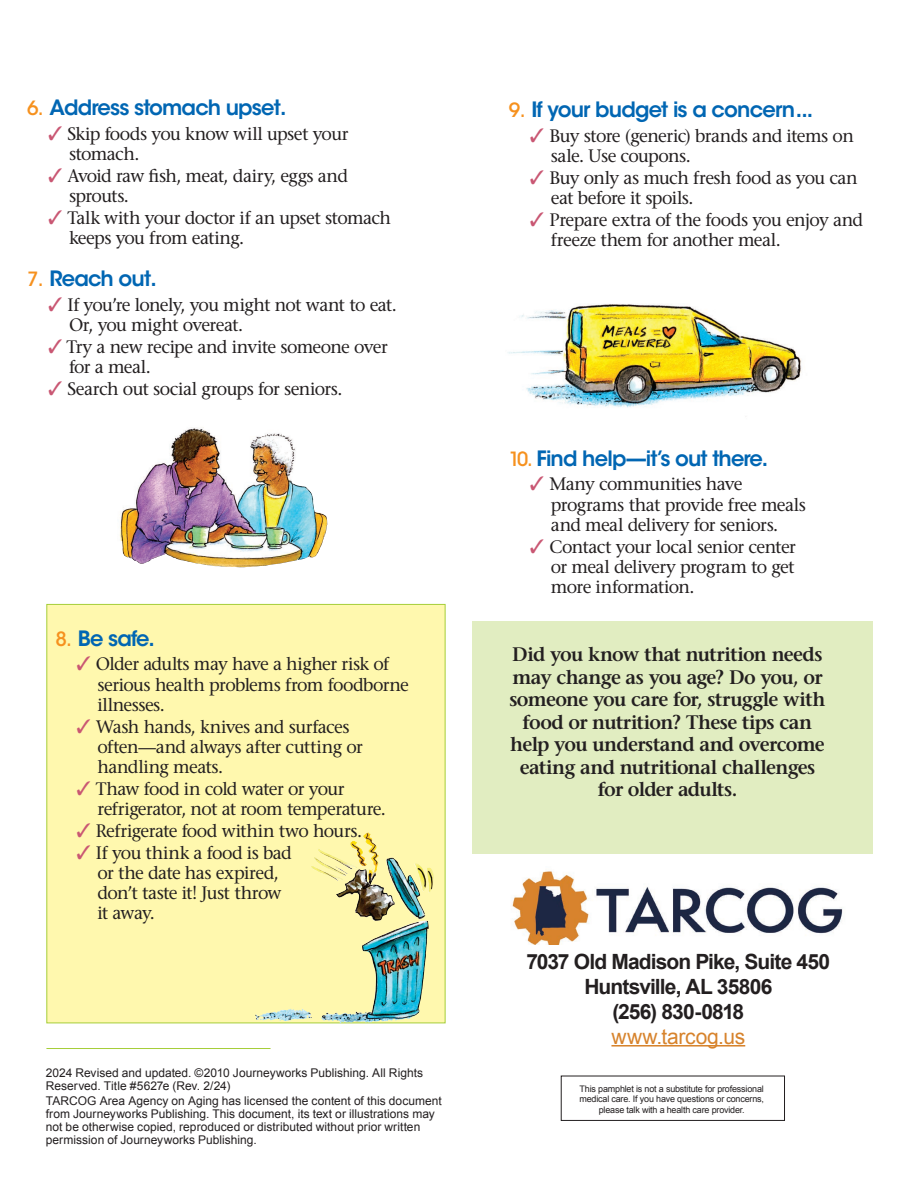
<style>
.page{position:relative;width:918px;height:1188px;background:#fff}
.page>*{position:absolute;margin:0;border:0;box-sizing:border-box;transform-origin:0 0}
.t1{font:600 21px "ITC Avant Garde Std";letter-spacing:-.04em;color:#0166b3}
.t2{font:700 21px/24.8px "Arial";letter-spacing:-.04em;color:#231f20;text-align:center}
.t3{font:21px "Arial";letter-spacing:-.01em;color:#d7832c}
.t4{font:600 19.5px/22.5px "Stone Serif Std";letter-spacing:-.04em;color:#231f20;text-align:center}
.t5{font:500 18px/20.2px "Stone Serif Std";letter-spacing:-.035em;color:#231f20}
.t6{font:12px/12.8px "Arial";color:#231f20}
.t7{font:9px/10.5px "Arial";letter-spacing:-.02em;color:#231f20;text-align:center}
.s1{font-weight:500;font-size:19.5px;color:#f6911e}
.s2{color:#c95773}
</style>
<div class="page">
<div style="left:472px;top:621px;width:401px;height:232px;background:#e1edc1"></div>
<div style="left:561px;top:1076px;width:224px;height:45px;border:1px solid #231f20"></div>
<hr style="left:46px;top:1048px;width:225px;height:1px;background:#a6ce39">
<img style="left:512px;top:871px;width:331px;height:73px">
<div style="left:46px;top:604px;width:400px;height:419px;background:#fff8ae;border:1px solid #a6ce39"></div>
<img style="left:336px;top:835px;width:59px;height:86px">
<img style="left:508px;top:304px;width:294px;height:104px">
<img style="left:119px;top:427px;width:208px;height:140px">
<hr style="left:611px;top:1045px;width:134px;height:2px;background:#d7832c">
<p class="t1" style="left:27px;top:94px;width:261px"><span class="s1">6.</span> Address stomach upset.</p>
<p class="t5" style="left:69px;top:123px;width:281px;text-indent:-21px"><span class="s2">✓</span> Skip foods you know will upset your stomach.</p>
<p class="t5" style="left:69px;top:165px;width:281px;text-indent:-21px"><span class="s2">✓</span> Avoid raw fish, meat, dairy, eggs and sprouts.</p>
<p class="t5" style="left:69px;top:207px;width:324px;text-indent:-21px"><span class="s2">✓</span> Talk with your doctor if an upset stomach keeps you from eating.</p>
<p class="t1" style="left:27px;top:265px;width:131px"><span class="s1">7.</span> Reach out.</p>
<p class="t5" style="left:69px;top:294px;width:329px;text-indent:-21px"><span class="s2">✓</span> If you’re lonely, you might not want to eat.<br>Or, you might overeat.</p>
<p class="t5" style="left:69px;top:336px;width:320px;text-indent:-21px"><span class="s2">✓</span> Try a new recipe and invite someone over for a meal.</p>
<p class="t5" style="left:48px;top:378px;width:296px"><span class="s2">✓</span> Search out social groups for seniors.</p>
<p class="t1" style="left:55px;top:625px;width:101px"><span class="s1">8.</span> Be safe.</p>
<p class="t5" style="left:97px;top:654px;width:313px;text-indent:-21px"><span class="s2">✓</span> Older adults may have a higher risk of serious health problems from foodborne illnesses.</p>
<p class="t5" style="left:97px;top:716px;width:267px;text-indent:-21px"><span class="s2">✓</span> Wash hands, knives and surfaces often—and always after cutting or handling meats.</p>
<p class="t5" style="left:97px;top:778px;width:290px;text-indent:-21px"><span class="s2">✓</span> Thaw food in cold water or your refrigerator, not at room temperature.</p>
<p class="t5" style="left:76px;top:820px;width:287px"><span class="s2">✓</span> Refrigerate food within two hours.</p>
<p class="t5" style="left:97px;top:842px;width:196px;text-indent:-21px"><span class="s2">✓</span> If you think a food is bad or the date has expired, don’t taste it! Just throw it away.</p>
<p class="t6" style="left:46px;top:1067px;width:379px">2024 Revised and updated. ©2010 Journeyworks Publishing. All Rights<br>Reserved. Title #5627e (Rev. 2/24)</p>
<p class="t6" style="left:46px;top:1095px;width:397px">TARCOG Area Agency on Aging has licensed the content of this document from Journeyworks Publishing. This document, its text or illustrations may not be otherwise copied, reproduced or distributed without prior written permission of Journeyworks Publishing.</p>
<p class="t1" style="left:509px;top:96px;width:306px"><span class="s1">9.</span> If your budget is a concern...</p>
<p class="t5" style="left:551px;top:126px;width:305px;text-indent:-21px"><span class="s2">✓</span> Buy store (generic) brands and items on sale. Use coupons.</p>
<p class="t5" style="left:551px;top:168px;width:308px;text-indent:-21px"><span class="s2">✓</span> Buy only as much fresh food as you can eat before it spoils.</p>
<p class="t5" style="left:551px;top:210px;width:314px;text-indent:-21px"><span class="s2">✓</span> Prepare extra of the foods you enjoy and freeze them for another meal.</p>
<p class="t1" style="left:509px;top:445px;width:261px"><span class="s1">10.</span> Find help—it’s out there.</p>
<p class="t5" style="left:551px;top:474px;width:257px;text-indent:-21px"><span class="s2">✓</span> Many communities have programs that provide free meals and meal delivery for seniors.</p>
<p class="t5" style="left:551px;top:536px;width:247px;text-align:justify;text-indent:-21px"><span class="s2">✓</span> Contact your local senior center or meal delivery program to get more information.</p>
<p class="t4" style="left:509px;top:643px;width:318px">Did you know that nutrition needs may change as you age? Do you, or someone you care for, struggle with food or nutrition? These tips can help you understand and overcome eating and nutritional challenges for older adults.</p>
<p class="t2" style="left:526px;top:950px;width:305px">7037 Old Madison Pike, Suite 450<br>Huntsville, AL 35806<br>(256) 830-0818</p>
<p class="t3" style="left:611px;top:1022px;width:135px">www.tarcog.us</p>
<p class="t7" style="left:579px;top:1083px;width:186px">This pamphlet is not a substitute for professional medical care. If you have questions or concerns, please talk with a health care provider.</p>
</div>
